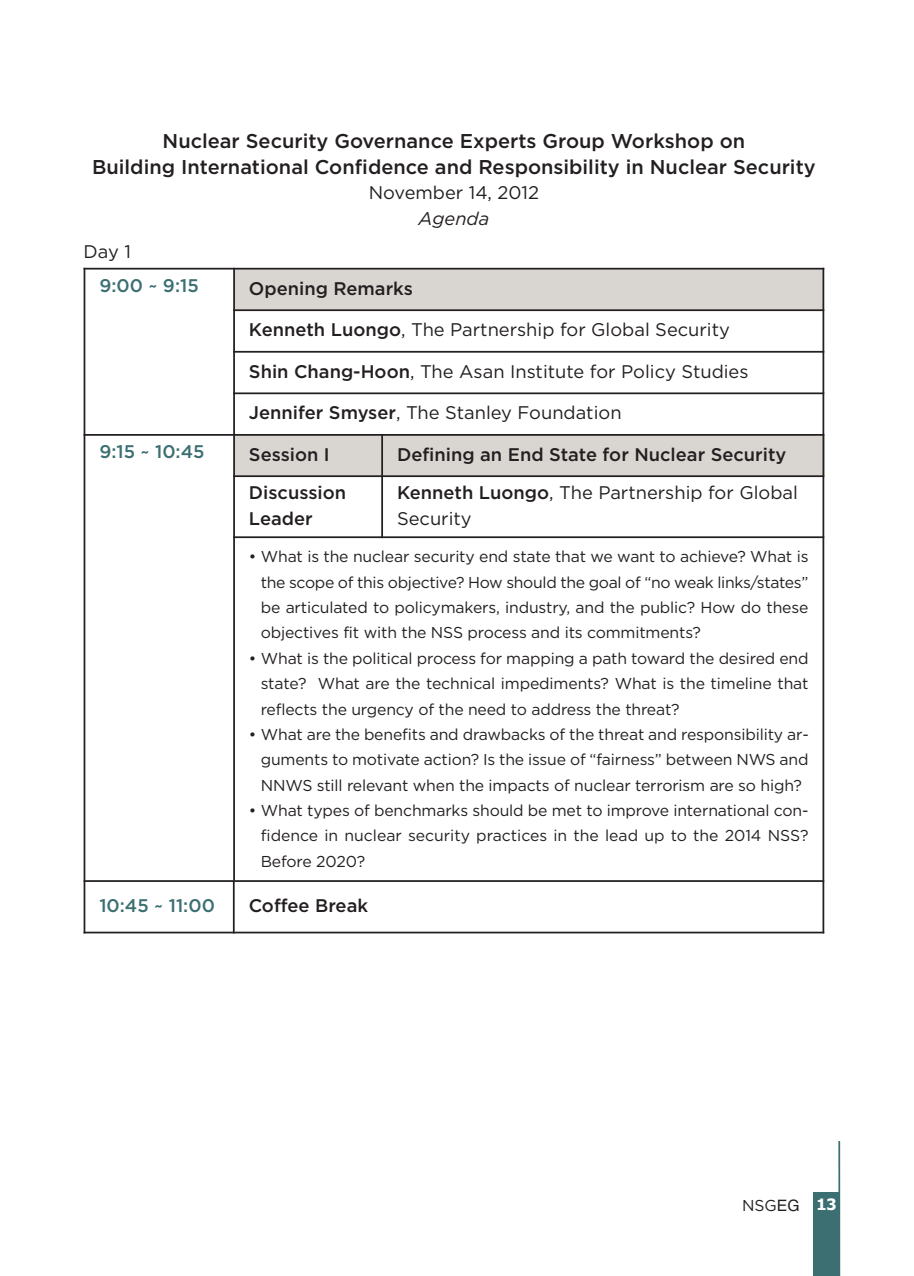
<style>
.page{position:relative;width:914px;height:1276px;background:#fff}
.page>*{position:absolute;margin:0;border:0;box-sizing:border-box;transform-origin:0 0}
.t1{font:500 19.95px/25.4px "Gotham";color:#231f20;text-align:center}
.t2{font:18.2px/25.4px "Gotham";color:#231f20}
.t3{font:500 18.2px/25.4px "Gotham";color:#231f20}
.t4{font:500 18.2px "Gotham";color:#3c6f72}
.t5{font:italic 18.2px "Gotham";color:#231f20}
.t6{font:15.75px/25.4px "Gotham";letter-spacing:-.01em;color:#231f20;text-align:justify}
.s1{font-weight:500}
.s2{font-family:"Helvetica"}
.s3{font-family:"Tahoma";font-weight:700;color:#fff}
</style>
<div class="page">
<div style="left:813px;top:1192px;width:26px;height:84px;background:#3c6f72"></div>
<hr style="left:838px;top:1141px;width:2px;height:135px;background:#3c6f72">
<div style="left:234px;top:268px;width:589px;height:42px;background:#d9d5d1"></div>
<hr style="left:84px;top:268px;width:1px;height:168px;background:#231f20">
<hr style="left:233px;top:268px;width:2px;height:168px;background:#231f20">
<hr style="left:822px;top:268px;width:2px;height:168px;background:#231f20">
<hr style="left:84px;top:268px;width:740px;height:2px;background:#231f20">
<hr style="left:233px;top:309px;width:591px;height:2px;background:#231f20">
<hr style="left:233px;top:351px;width:591px;height:2px;background:#231f20">
<hr style="left:233px;top:392px;width:591px;height:2px;background:#231f20">
<div style="left:234px;top:434px;width:148px;height:42px;background:#d9d5d1"></div>
<div style="left:382px;top:434px;width:442px;height:42px;background:#d9d5d1"></div>
<hr style="left:84px;top:434px;width:1px;height:450px;background:#231f20">
<hr style="left:233px;top:434px;width:2px;height:450px;background:#231f20">
<hr style="left:381px;top:434px;width:2px;height:104px;background:#231f20">
<hr style="left:822px;top:434px;width:2px;height:450px;background:#231f20">
<hr style="left:84px;top:434px;width:740px;height:2px;background:#231f20">
<hr style="left:233px;top:475px;width:591px;height:2px;background:#231f20">
<hr style="left:233px;top:536px;width:591px;height:2px;background:#231f20">
<hr style="left:84px;top:880px;width:1px;height:53px;background:#231f20">
<hr style="left:233px;top:880px;width:2px;height:53px;background:#231f20">
<hr style="left:822px;top:880px;width:2px;height:53px;background:#231f20">
<hr style="left:84px;top:880px;width:740px;height:2px;background:#231f20">
<hr style="left:84px;top:931px;width:740px;height:2px;background:#231f20">
<p class="t1" style="left:92px;top:130px;width:725px">Nuclear Security Governance Experts Group Workshop on<br>Building International Confidence and Responsibility in Nuclear Security</p>
<p class="t2" style="left:369px;top:181px;width:172px">November 14, 2012</p>
<p class="t5" style="left:418px;top:211px;width:72px">Agenda</p>
<p class="t2" style="left:84px;top:240px;width:49px">Day 1</p>
<p class="t4" style="left:99px;top:278px;width:101px">9:00 ~ 9:15</p>
<p class="t3" style="left:249px;top:277px;width:166px">Opening Remarks</p>
<p class="t2" style="left:249px;top:318px;width:482px"><span class="s1">Kenneth Luongo</span>, The Partnership for Global Security</p>
<p class="t2" style="left:249px;top:360px;width:501px"><span class="s1">Shin Chang-Hoon</span>, The Asan Institute for Policy Studies</p>
<p class="t2" style="left:249px;top:401px;width:374px"><span class="s1">Jennifer Smyser</span>, The Stanley Foundation</p>
<p class="t4" style="left:99px;top:445px;width:107px">9:15 ~ 10:45</p>
<p class="t3" style="left:249px;top:443px;width:82px">Session I</p>
<p class="t3" style="left:397px;top:443px;width:391px">Defining an End State for Nuclear Security</p>
<p class="t3" style="left:249px;top:481px;width:99px">Discussion<br>Leader</p>
<p class="t2" style="left:397px;top:481px;width:402px"><span class="s1">Kenneth Luongo</span>, The Partnership for Global<br>Security</p>
<p class="t6" style="left:261px;top:545px;width:549px;text-indent:-12px">• What is the nuclear security end state that we want to achieve? What is the scope of this objective? How should the goal of “no weak links/states” be articulated to policymakers, industry, and the public? How do these objectives fit with the NSS process and its commitments?</p>
<p class="t6" style="left:261px;top:646px;width:549px;text-indent:-12px">• What is the political process for mapping a path toward the desired end state? What are the technical impediments? What is the timeline that reflects the urgency of the need to address the threat?</p>
<p class="t6" style="left:261px;top:723px;width:549px;text-indent:-12px">• What are the benefits and drawbacks of the threat and responsibility ar&shy;guments to motivate action? Is the issue of “fairness” between NWS and NNWS still relevant when the impacts of nuclear terrorism are so high?</p>
<p class="t6" style="left:261px;top:799px;width:549px;text-indent:-12px">• What types of benchmarks should be met to improve international con&shy;fidence in nuclear security practices in the lead up to the 2014 NSS?<br>Before 2020?</p>
<p class="t4" style="left:99px;top:899px;width:117px">10:45 ~ 11:00</p>
<p class="t3" style="left:249px;top:894px;width:121px">Coffee Break</p>
<p class="t6" style="left:742px;top:1193px;width:96px">NSG<span class="s2">EG</span> <span class="s3">13</span></p>
</div>
